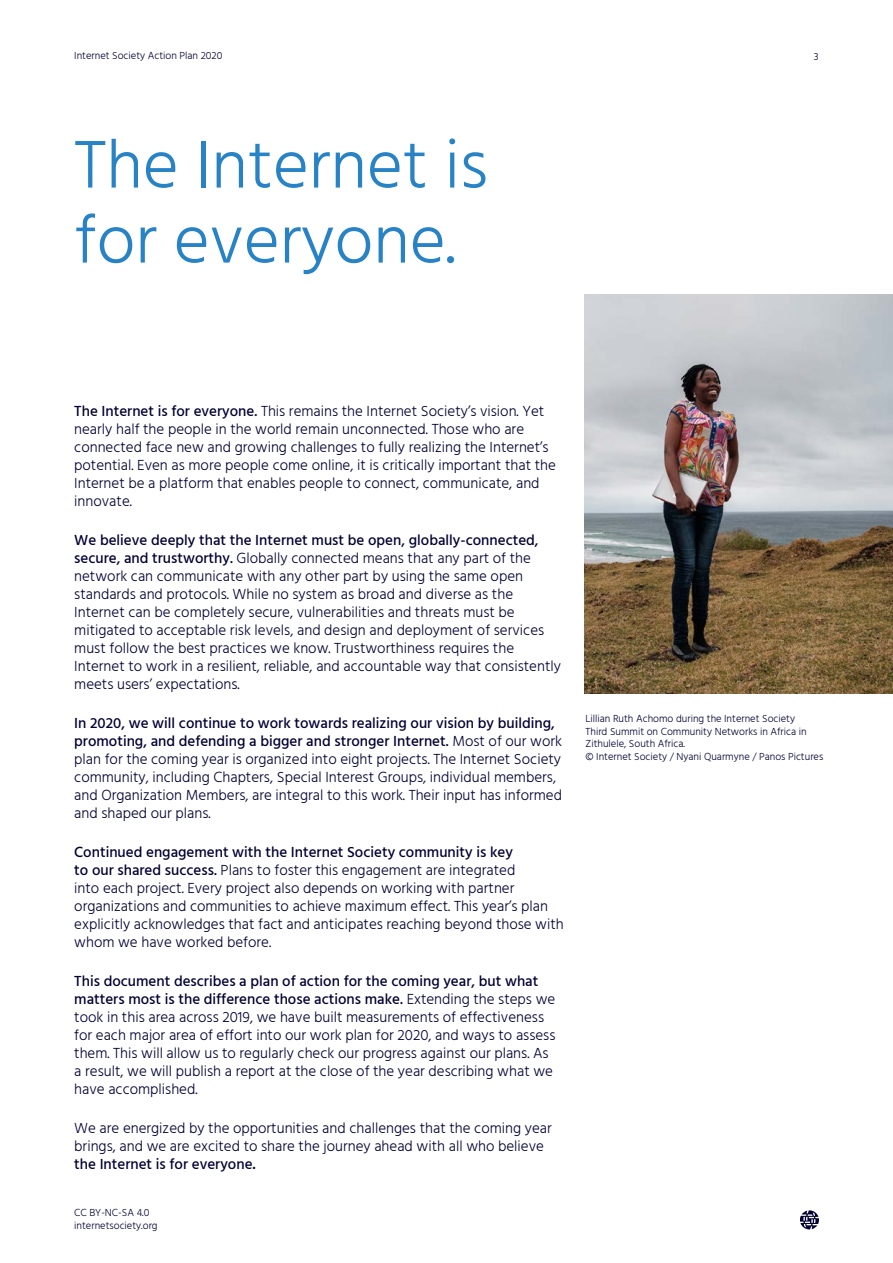
<style>
.page{position:relative;width:893px;height:1263px;background:#fff}
.page>*{position:absolute;margin:0;border:0;box-sizing:border-box;transform-origin:0 0}
.t1{font:300 69px/75px "Hind";color:#2783c5}
.Body_copy{font:300 15px/18px "Hind";color:#003}
.Photo_Caption{font:300 10.5px/12.6px "Hind";color:#003}
.s1{font-weight:500}
.s2{font-weight:600}
</style>
<div class="page">
<svg style="left:800px;top:1210px;width:19px;height:19px"></svg>
<img style="left:584px;top:294px;width:309px;height:399px">
<p class="Photo_Caption" style="left:74px;top:50px;width:150px">Internet Society Action Plan 2020</p>
<p class="Photo_Caption" style="left:814px;top:51px;width:6px">3</p>
<p class="t1" style="left:74px;top:131px;width:415px">The Internet is for everyone.</p>
<p class="Body_copy" style="left:74px;top:402px;width:483px"><span class="s1">The Internet is for everyone.</span> This remains the Internet Society’s vision. Yet nearly half the people in the world remain unconnected. Those who are connected face new and growing challenges to fully realizing the Internet’s potential. Even as more people come online, it is critically important that the Internet be a platform that enables people to connect, communicate, and innovate.</p>
<p class="Body_copy" style="left:74px;top:531px;width:488px"><span class="s1">We believe deeply that the Internet must be open, globally-connected, secure, and trustworthy.</span> Globally connected means that any part of the network can communicate with any other part by using the same open standards and protocols. While no system as broad and diverse as the Internet can be completely secure, vulnerabilities and threats must be mitigated to acceptable risk levels, and design and deployment of services must follow the best practices we know. Trustworthiness requires the Internet to work in a resilient, reliable, and accountable way that consistently meets users’ expectations.</p>
<p class="Body_copy" style="left:74px;top:714px;width:489px"><span class="s1">In 2020, we will continue to work towards realizing our vision by building, promoting, and defending a bigger and stronger Internet.</span> Most of our work plan for the coming year is organized into eight projects. The Internet Society community, including Chapters, Special Interest Groups, individual members, and Organization Members, are integral to this work. Their input has informed and shaped our plans.</p>
<p class="Body_copy" style="left:74px;top:843px;width:491px"><span class="s1">Continued engagement with the Internet Society community is key<br>to our shared success.</span> Plans to foster this engagement are integrated<br>into each project. Every project also depends on working with partner organizations and communities to achieve maximum effect. This year’s plan explicitly acknowledges that fact and anticipates reaching beyond those with whom we have worked before.</p>
<p class="Body_copy" style="left:74px;top:972px;width:483px"><span class="s1">This document describes a plan of action for the coming year, but what matters most is the difference those actions make.</span> Extending the steps we took in this area across 2019, we have built measurements of effectiveness for each major area of effort into our work plan for 2020, and ways to assess them. This will allow us to regularly check our progress against our plans. As a result, we will publish a report at the close of the year describing what we have accomplished.</p>
<p class="Body_copy" style="left:74px;top:1119px;width:479px">We are energized by the opportunities and challenges that the coming year brings, and we are excited to share the journey ahead with all who believe <span class="s1">the Internet is for everyone</span><span class="s2">.</span></p>
<p class="Photo_Caption" style="left:74px;top:1207px;width:85px">CC BY-NC-SA 4.0 internetsociety.org</p>
<p class="Photo_Caption" style="left:586px;top:713px;width:223px">Lillian Ruth Achomo during the Internet Society<br>Third Summit on Community Networks in Africa in<br>Zithulele, South Africa.</p>
<p class="Photo_Caption" style="left:586px;top:751px;width:239px">© Internet Society / Nyani Quarmyne / Panos Pictures</p>
</div>
